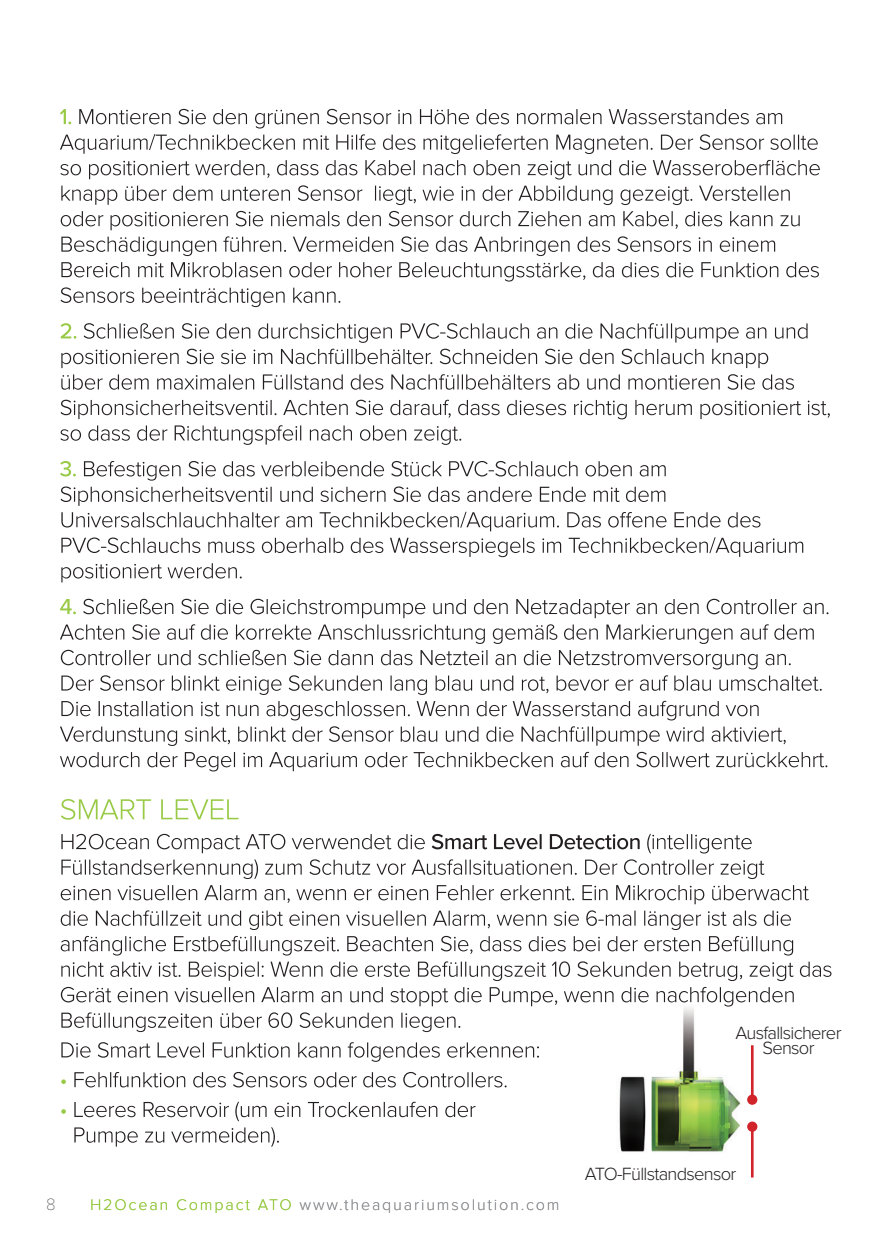
<style>
.page{position:relative;width:893px;height:1259px;background:#fff}
.page>*{position:absolute;margin:0;border:0;box-sizing:border-box;transform-origin:0 0}
.t1{font:300 18.3px/15.6px "Proxima Nova";letter-spacing:-.04em;color:#231f20;text-align:center}
.t2{font:100 17.1px "Proxima Nova T";color:#4b4c4d}
.t3{font:300 15.9px "Proxima Nova";letter-spacing:.12em;color:#939598}
.s1{color:#98ca45}
</style>
<div class="page">
<svg style="left:300px;top:1199px;width:258px;height:14px"></svg>
<svg style="left:91px;top:1199px;width:200px;height:14px"></svg>
<img style="left:619px;top:1006px;width:139px;height:146px">
<div style="left:747px;top:1094px;width:10px;height:10px;background:#d1232a;border-radius:50%"></div>
<div style="left:747px;top:1121px;width:10px;height:10px;background:#d1232a;border-radius:50%"></div>
<hr style="left:751px;top:1045px;width:3px;height:50px;background:#d1232a">
<hr style="left:751px;top:1127px;width:3px;height:50px;background:#d1232a">
<svg style="left:74px;top:1127px;width:205px;height:20px"></svg>
<svg style="left:74px;top:1101px;width:401px;height:20px"></svg>
<svg style="left:61px;top:1109px;width:5px;height:4px"></svg>
<svg style="left:74px;top:1072px;width:433px;height:15px"></svg>
<svg style="left:61px;top:1079px;width:5px;height:5px"></svg>
<svg style="left:61px;top:1042px;width:478px;height:19px"></svg>
<svg style="left:61px;top:1012px;width:399px;height:20px"></svg>
<svg style="left:61px;top:987px;width:733px;height:19px"></svg>
<svg style="left:61px;top:961px;width:770px;height:20px"></svg>
<svg style="left:61px;top:936px;width:732px;height:19px"></svg>
<svg style="left:61px;top:910px;width:730px;height:20px"></svg>
<svg style="left:61px;top:885px;width:748px;height:19px"></svg>
<svg style="left:61px;top:859px;width:703px;height:20px"></svg>
<svg style="left:61px;top:833px;width:691px;height:20px"></svg>
<svg style="left:61px;top:799px;width:178px;height:20px"></svg>
<svg style="left:60px;top:752px;width:767px;height:19px"></svg>
<svg style="left:60px;top:726px;width:726px;height:20px"></svg>
<svg style="left:61px;top:701px;width:698px;height:19px"></svg>
<svg style="left:61px;top:675px;width:761px;height:20px"></svg>
<svg style="left:61px;top:650px;width:730px;height:19px"></svg>
<svg style="left:60px;top:624px;width:754px;height:20px"></svg>
<svg style="left:83px;top:599px;width:745px;height:19px"></svg>
<svg style="left:60px;top:599px;width:16px;height:15px"></svg>
<svg style="left:61px;top:563px;width:181px;height:19px"></svg>
<svg style="left:61px;top:537px;width:742px;height:20px"></svg>
<svg style="left:61px;top:512px;width:699px;height:19px"></svg>
<svg style="left:61px;top:486px;width:604px;height:20px"></svg>
<svg style="left:84px;top:461px;width:582px;height:19px"></svg>
<svg style="left:60px;top:461px;width:16px;height:15px"></svg>
<svg style="left:60px;top:425px;width:401px;height:20px"></svg>
<svg style="left:61px;top:400px;width:769px;height:19px"></svg>
<svg style="left:61px;top:374px;width:733px;height:16px"></svg>
<svg style="left:61px;top:349px;width:707px;height:19px"></svg>
<svg style="left:84px;top:323px;width:723px;height:20px"></svg>
<svg style="left:61px;top:323px;width:15px;height:16px"></svg>
<svg style="left:61px;top:287px;width:279px;height:20px"></svg>
<svg style="left:61px;top:262px;width:758px;height:19px"></svg>
<svg style="left:61px;top:236px;width:714px;height:20px"></svg>
<svg style="left:61px;top:211px;width:739px;height:19px"></svg>
<svg style="left:61px;top:185px;width:729px;height:20px"></svg>
<svg style="left:60px;top:160px;width:760px;height:19px"></svg>
<svg style="left:60px;top:134px;width:758px;height:20px"></svg>
<svg style="left:79px;top:109px;width:703px;height:19px"></svg>
<svg style="left:60px;top:109px;width:11px;height:15px"></svg>
<p class="t1" style="left:736px;top:1025px;width:107px">Ausfallsicherer<br>Sensor</p>
<p class="t2" style="left:46px;top:1194px;width:11px">8</p>
<p class="t3" style="left:90px;top:1195px;width:471px"><span class="s1">H2Ocean Compact ATO</span> www.theaquariumsolution.com</p>
<p class="t1" style="left:585px;top:1166px;width:153px">ATO-Füllstandsensor</p>
</div>
